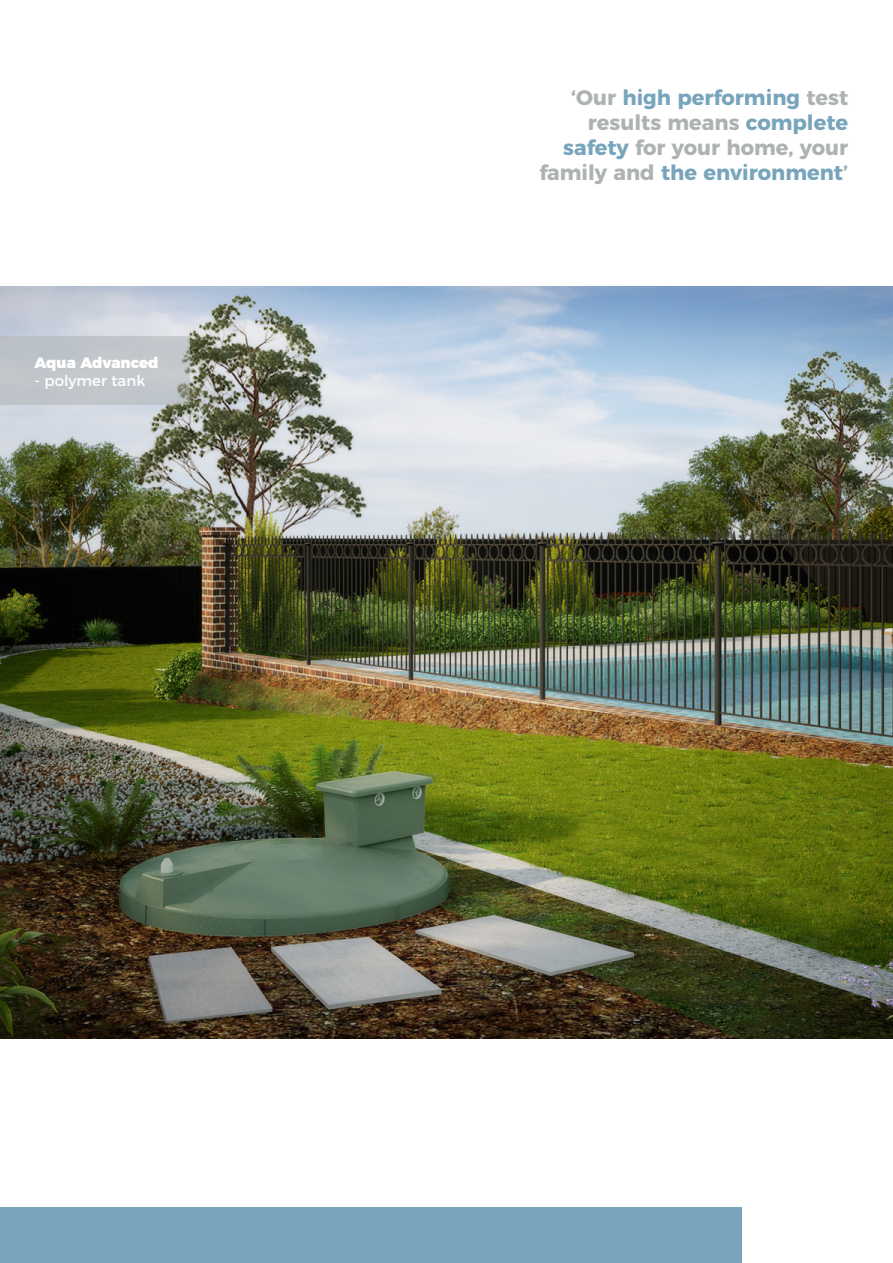
<style>
.page{position:relative;width:893px;height:1263px;background:#fff}
.page>*{position:absolute;margin:0;border:0;box-sizing:border-box;transform-origin:0 0}
.t1{font:700 21px/25.2px "Montserrat";color:#aeb2b2;text-align:right}
.t2{font:900 15px "Montserrat";color:#fff}
.t3{font:15px "Montserrat";color:#fff}
.s1{color:#78a5bb}
</style>
<div class="page">
<div style="left:0;top:1208px;width:742px;height:55px;background:#78a5bb"></div>
<img style="left:0;top:286px;width:893px;height:753px">
<div style="left:0;top:336px;width:189px;height:68px;background:#c1c6cb"></div>
<p class="t2" style="left:35px;top:350px;width:126px">Aqua Advanced</p>
<p class="t3" style="left:35px;top:369px;width:112px">- polymer tank</p>
<p class="t1" style="left:539px;top:83px;width:310px">‘Our <span class="s1">high performing</span> test results means <span class="s1">complete safety</span> for your home, your family and <span class="s1">the environment</span>’</p>
</div>
